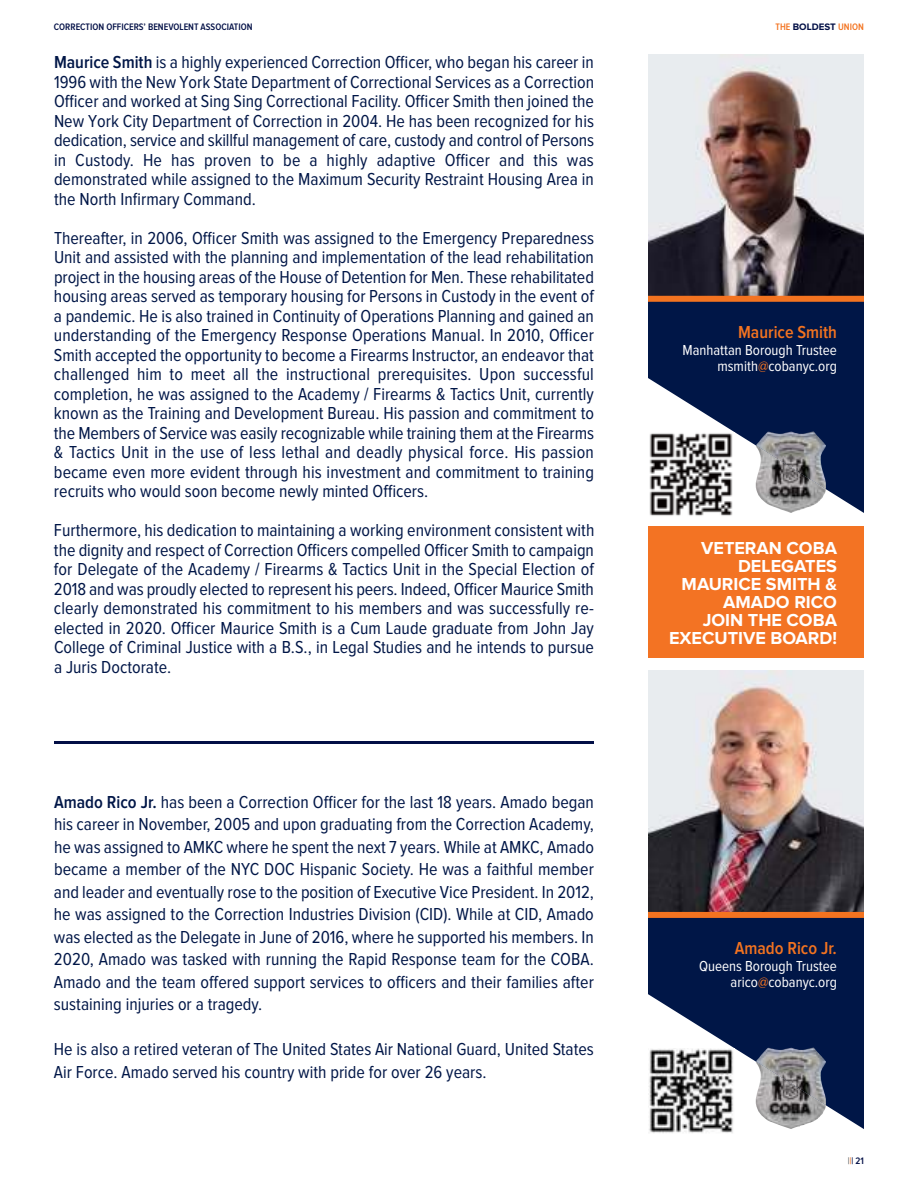
<style>
.page{position:relative;width:918px;height:1188px;background:#fff}
.page>*{position:absolute;margin:0;border:0;box-sizing:border-box;transform-origin:0 0}
.t1{font:18px/19.5px "Proxima Nova Cond";color:#001647;text-align:justify}
.t2{font:700 18px/18px "Proxima Nova";color:#fff;text-align:right}
.t3{font:600 18px "Proxima Nova Cond";color:#f37320}
.t4{font:15px/16.5px "Proxima Nova Cond";color:#fff;text-align:right}
.t5{font:600 9.75px "Proxima Nova Cond";color:#020f46}
.t6{font:600 9.75px "Proxima Nova Cond";color:#f37320}
.s1{font-family:"Proxima Nova";font-weight:700;color:#020f46}
.s2{font-weight:600}
.s3{color:#f37320}
.s4{color:#64696d}
</style>
<div class="page">
<div style="left:648px;top:526px;width:216px;height:132px;background:#f37323"></div>
<svg style="left:648px;top:302px;width:216px;height:211px;background:#233660"></svg>
<img style="left:648px;top:54px;width:216px;height:242px">
<div style="left:648px;top:296px;width:216px;height:6px;background:#f37320"></div>
<img style="left:756px;top:489px;width:70px;height:24px">
<img style="left:756px;top:431px;width:70px;height:58px">
<img style="left:648px;top:432px;width:87px;height:84px">
<svg style="left:648px;top:918px;width:216px;height:211px;background:#233560"></svg>
<img style="left:648px;top:670px;width:216px;height:242px">
<div style="left:648px;top:912px;width:216px;height:6px;background:#f37320"></div>
<img style="left:756px;top:1105px;width:70px;height:24px">
<img style="left:756px;top:1048px;width:70px;height:57px">
<img style="left:648px;top:1048px;width:87px;height:85px">
<hr style="left:54px;top:741px;width:540px;height:3px;background:#020f46">
<p class="t5" style="left:54px;top:22px;width:200px">CORRECTION OFFICERS’ BENEVOLENT ASSOCIATION</p>
<p class="t6" style="left:776px;top:22px;width:90px">THE <span class="s1">BOLDEST</span> UNION</p>
<p class="t1" style="left:54px;top:53px;width:542px"><span class="s2">Maurice Smith</span> is a highly experienced Correction Officer, who began his career in 1996 with the New York State Department of Correctional Services as a Correction Officer and worked at Sing Sing Correctional Facility. Officer Smith then joined the New York City Department of Correction in 2004. He has been recognized for his dedication, service and skillful management of care, custody and control of Persons in Custody. He has proven to be a highly adaptive Officer and this was demonstrated while assigned to the Maximum Security Restraint Housing Area in the North Infirmary Command.</p>
<p class="t1" style="left:54px;top:229px;width:542px">Thereafter, in 2006, Officer Smith was assigned to the Emergency Preparedness Unit and assisted with the planning and implementation of the lead rehabilitation project in the housing areas of the House of Detention for Men. These rehabilitated housing areas served as temporary housing for Persons in Custody in the event of a pandemic. He is also trained in Continuity of Operations Planning and gained an understanding of the Emergency Response Operations Manual. In 2010, Officer Smith accepted the opportunity to become a Firearms Instructor, an endeavor that challenged him to meet all the instructional prerequisites. Upon successful completion, he was assigned to the Academy / Firearms &amp; Tactics Unit, currently known as the Training and Development Bureau. His passion and commitment to the Members of Service was easily recognizable while training them at the Firearms &amp; Tactics Unit in the use of less lethal and deadly physical force. His passion became even more evident through his investment and commitment to training recruits who would soon become newly minted Officers.</p>
<p class="t1" style="left:54px;top:521px;width:542px">Furthermore, his dedication to maintaining a working environment consistent with the dignity and respect of Correction Officers compelled Officer Smith to campaign for Delegate of the Academy / Firearms &amp; Tactics Unit in the Special Election of 2018 and was proudly elected to represent his peers. Indeed, Officer Maurice Smith clearly demonstrated his commitment to his members and was successfully re&shy;elected in 2020. Officer Maurice Smith is a Cum Laude graduate from John Jay College of Criminal Justice with a B.S., in Legal Studies and he intends to pursue a Juris Doctorate.</p>
<p class="t1" style="left:54px;top:792px;width:542px;line-height:22.5px"><span class="s2">Amado Rico Jr.</span> has been a Correction Officer for the last 18 years. Amado began his career in November, 2005 and upon graduating from the Correction Academy, he was assigned to AMKC where he spent the next 7 years. While at AMKC, Amado became a member of the NYC DOC Hispanic Society. He was a faithful member and leader and eventually rose to the position of Executive Vice President. In 2012, he was assigned to the Correction Industries Division (CID). While at CID, Amado was elected as the Delegate in June of 2016, where he supported his members. In 2020, Amado was tasked with running the Rapid Response team for the COBA.<br>Amado and the team offered support services to officers and their families after sustaining injuries or a tragedy.</p>
<p class="t1" style="left:54px;top:1039px;width:542px;line-height:22.5px">He is also a retired veteran of The United States Air National Guard, United States<br>Air Force. Amado served his country with pride for over 26 years.</p>
<p class="t3" style="left:738px;top:324px;width:100px">Maurice Smith</p>
<p class="t4" style="left:682px;top:342px;width:156px">Manhattan Borough Trustee msmith<span class="s3">@</span>cobanyc.org</p>
<p class="t2" style="left:669px;top:540px;width:169px">VETERAN COBA<br>DELEGATES<br>MAURICE SMITH &amp;<br>AMADO RICO<br>JOIN THE COBA<br>EXECUTIVE BOARD!</p>
<p class="t3" style="left:735px;top:941px;width:104px">Amado Rico Jr.</p>
<p class="t4" style="left:699px;top:958px;width:139px">Queens Borough Trustee arico<span class="s3">@</span>cobanyc.org</p>
<p class="t5" style="left:848px;top:1156px;width:18px"><span class="s4">|</span><span class="s3">|</span>| 21</p>
</div>
